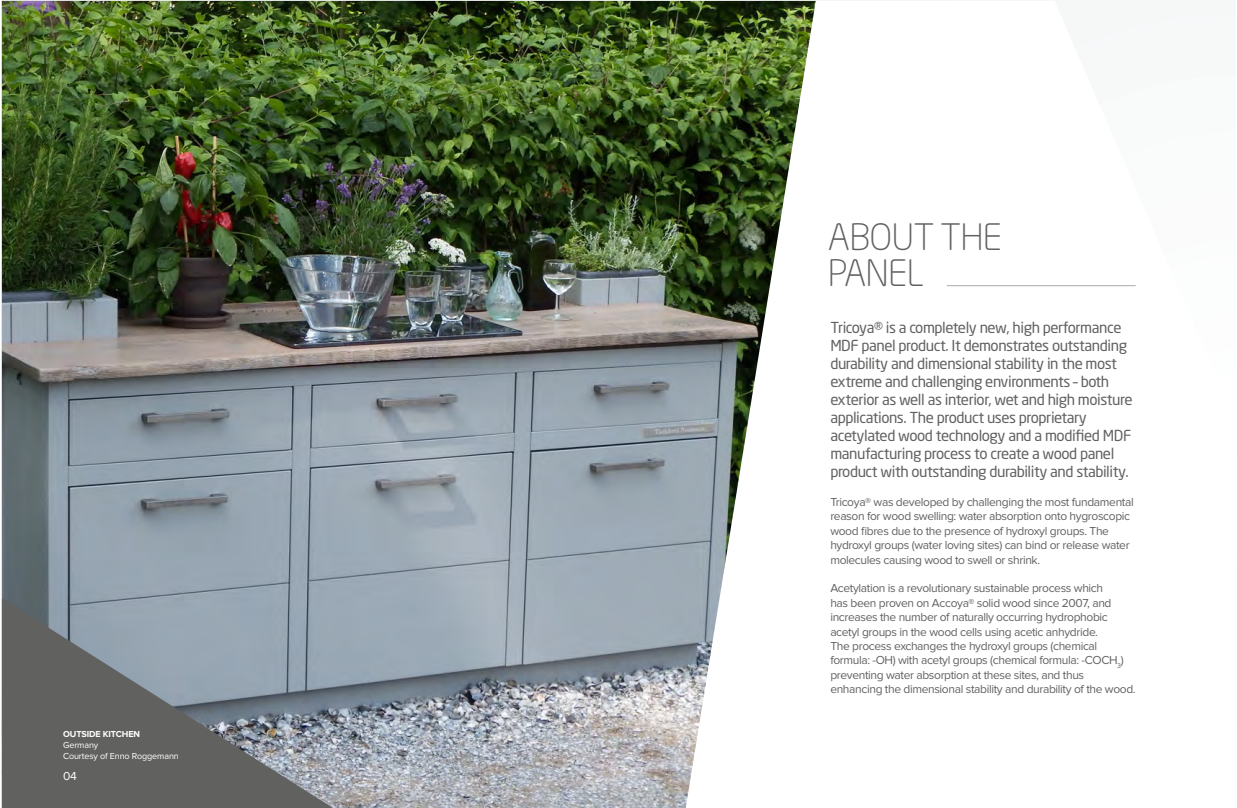
<style>
.page{position:relative;width:1237px;height:808px;background:#fff}
.page>*{position:absolute;margin:0;border:0;box-sizing:border-box;transform-origin:0 0}
.t1{font:300 36px/36px "Neo Sans W1 G";letter-spacing:-.02em;color:#616260}
.t2{font:15px/18px "Neo Sans W1 G";letter-spacing:-.03em;color:#616260}
.t3{font:12px/14.4px "Proxima Nova";letter-spacing:-.03em;color:#616260}
.t4{font:12px "Proxima Nova";color:#fff}
.t5{font:9px "Proxima Nova";letter-spacing:-.01em;color:#fff}
.t6{font:700 9px "Proxima Nova";letter-spacing:-.01em;color:#fff}
</style>
<div class="page">
<img style="left:2px;top:1px;width:814px;height:807px">
<svg style="left:2px;top:598px;width:333px;height:210px;fill:#616260"></svg>
<hr style="left:947px;top:285px;width:188px;height:1px;background:#a8a9ad">
<p class="t6" style="left:63px;top:730px;width:79px">OUTSIDE KITCHEN</p>
<p class="t5" style="left:63px;top:741px;width:37px">Germany</p>
<p class="t5" style="left:63px;top:751px;width:117px">Courtesy of Enno Roggemann</p>
<p class="t4" style="left:63px;top:770px;width:15px">04</p>
<p class="t1" style="left:828px;top:218px;width:176px">ABOUT THE<br>PANEL</p>
<p class="t2" style="left:830px;top:318px;width:304px">Tricoya® is a completely new, high performance MDF panel product. It demonstrates outstanding durability and dimensional stability in the most extreme and challenging environments – both exterior as well as interior, wet and high moisture applications. The product uses proprietary acetylated wood technology and a modified MDF manufacturing process to create a wood panel product with outstanding durability and stability.</p>
<p class="t3" style="left:830px;top:495px;width:305px">Tricoya® was developed by challenging the most fundamental reason for wood swelling: water absorption onto hygroscopic wood fibres due to the presence of hydroxyl groups. The hydroxyl groups (water loving sites) can bind or release water molecules causing wood to swell or shrink.</p>
<p class="t3" style="left:830px;top:582px;width:307px">Acetylation is a revolutionary sustainable process which<br>has been proven on Accoya® solid wood since 2007, and increases the number of naturally occurring hydrophobic acetyl groups in the wood cells using acetic anhydride.<br>The process exchanges the hydroxyl groups (chemical formula: -OH) with acetyl groups (chemical formula: -COCH<sub>3</sub>) preventing water absorption at these sites, and thus enhancing the dimensional stability and durability of the wood.</p>
</div>
